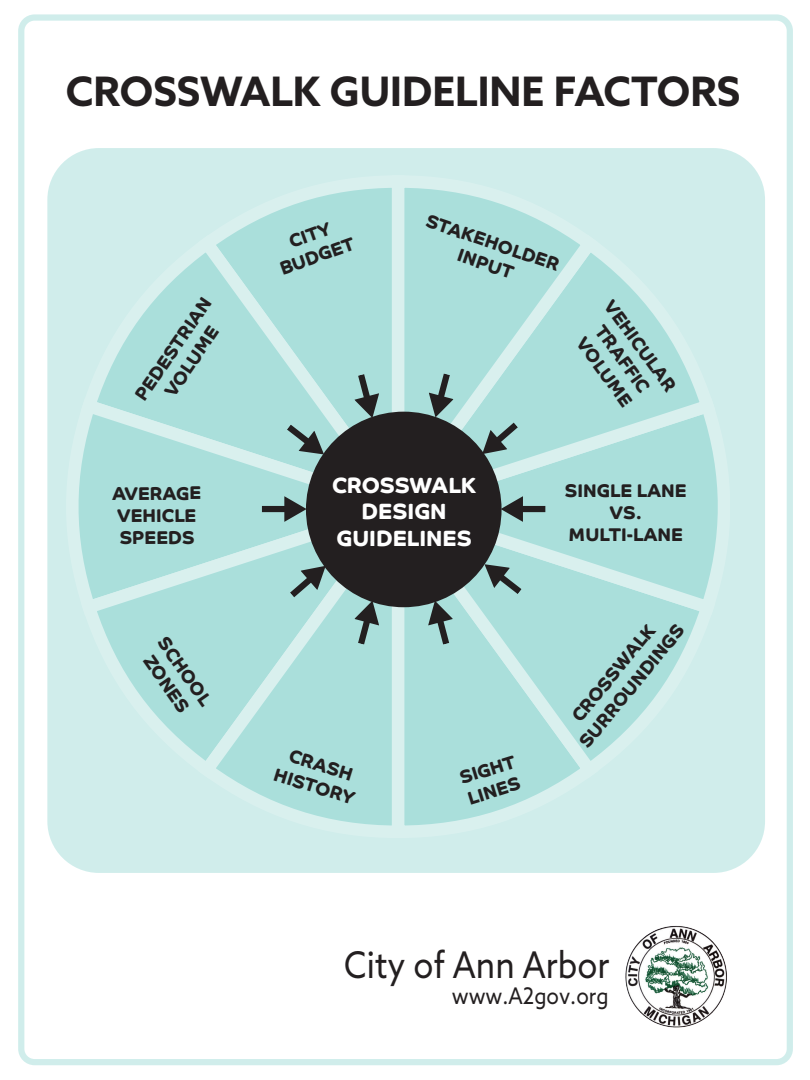
<style>
.page{position:relative;width:810px;height:1080px;background:#fff}
.page>*{position:absolute;margin:0;border:0;box-sizing:border-box;transform-origin:0 0}
.t1{font:700 40.62px "Azo Sans";color:#231f20}
.t2{font:36.81px "Azo Sans";color:#231f20;scale:.89 1}
.t3{font:22.94px "Azo Sans";color:#231f20;scale:.89 1}
.t4{font:700 22.12px/26.6px "Co Headline";color:#fff;text-align:center}
.t5{font:700 18.44px/22.1px "Co Headline";color:#231f20;text-align:center}
</style>
<div class="page">
<div style="left:47px;top:148px;width:718px;height:725px;background:#d0edeb;border-radius:52px"></div>
<svg style="left:247px;top:188px;width:134px;height:38px"></svg>
<svg style="left:101px;top:226px;width:280px;height:164px"></svg>
<svg style="left:79px;top:390px;width:283px;height:99px"></svg>
<svg style="left:78px;top:489px;width:112px;height:259px"></svg>
<svg style="left:190px;top:489px;width:191px;height:336px"></svg>
<svg style="left:381px;top:787px;width:169px;height:39px"></svg>
<svg style="left:381px;top:623px;width:314px;height:164px"></svg>
<svg style="left:385px;top:524px;width:332px;height:99px"></svg>
<svg style="left:607px;top:266px;width:111px;height:258px"></svg>
<svg style="left:381px;top:188px;width:226px;height:336px"></svg>
<div style="left:306px;top:412px;width:196px;height:195px;background:#231f20;border-radius:50%"></div>
<svg style="left:262px;top:496px;width:45px;height:26px"></svg>
<svg style="left:501px;top:496px;width:44px;height:26px"></svg>
<svg style="left:281px;top:417px;width:51px;height:48px;background:#89afac"></svg>
<svg style="left:477px;top:554px;width:51px;height:48px;background:#8ab1af"></svg>
<svg style="left:349px;top:372px;width:36px;height:49px;background:#82a6a3"></svg>
<svg style="left:423px;top:597px;width:36px;height:50px;background:#81a5a3"></svg>
<svg style="left:349px;top:597px;width:36px;height:50px;background:#81a5a2"></svg>
<svg style="left:423px;top:371px;width:36px;height:50px;background:#83a7a5"></svg>
<svg style="left:284px;top:556px;width:50px;height:49px;background:#8bafad"></svg>
<svg style="left:474px;top:415px;width:50px;height:49px;background:#88aeab"></svg>
<img style="left:625px;top:925px;width:102px;height:103px">
<div style="left:18px;top:14px;width:775px;height:1051px;border:6px solid #12a79d;border-radius:13px"></div>
<h1 class="t1" style="left:66px;top:65px;width:676px">CROSSWALK GUIDELINE FACTORS</h1>
<p class="t5" style="left:130px;top:393px;width:122px;rotate:-56deg">PEDESTRIAN<br>VOLUME</p>
<p class="t5" style="left:112px;top:483px;width:91px;text-align:left;rotate:-1deg">AVERAGE<br>VEHICLE<br>SPEEDS</p>
<p class="t5" style="left:171px;top:632px;width:81px;rotate:55deg">SCHOOL<br>ZONES</p>
<p class="t5" style="left:269px;top:238px;width:79px;rotate:-20deg">CITY<br>BUDGET</p>
<p class="t5" style="left:431px;top:210px;width:141px;rotate:19deg">STAKEHOLDER<br>INPUT</p>
<p class="t5" style="left:617px;top:295px;width:110px;rotate:54deg">VEHICULAR<br>TRAFFIC<br>VOLUME</p>
<p class="t4" style="left:332px;top:472px;width:146px">CROSSWALK<br>DESIGN<br>GUIDELINES</p>
<p class="t5" style="left:284px;top:742px;width:85px;rotate:17deg">CRASH<br>HISTORY</p>
<p class="t5" style="left:457px;top:767px;width:59px;text-align:left;rotate:-17deg">SIGHT<br>LINES</p>
<p class="t5" style="left:565px;top:480px;width:123px">SINGLE LANE<br>VS.<br>MULTI-LANE</p>
<p class="t5" style="left:567px;top:713px;width:122px;rotate:-51deg">CROSSWALK</p>
<p class="t5" style="left:575px;top:739px;width:155px;rotate:-51deg">SURROUNDINGS</p>
<h2 class="t2" style="left:344px;top:941px;width:300px">City of Ann Arbor</h2>
<p class="t3" style="left:452px;top:981px;width:178px">www.A2gov.org</p>
</div>
